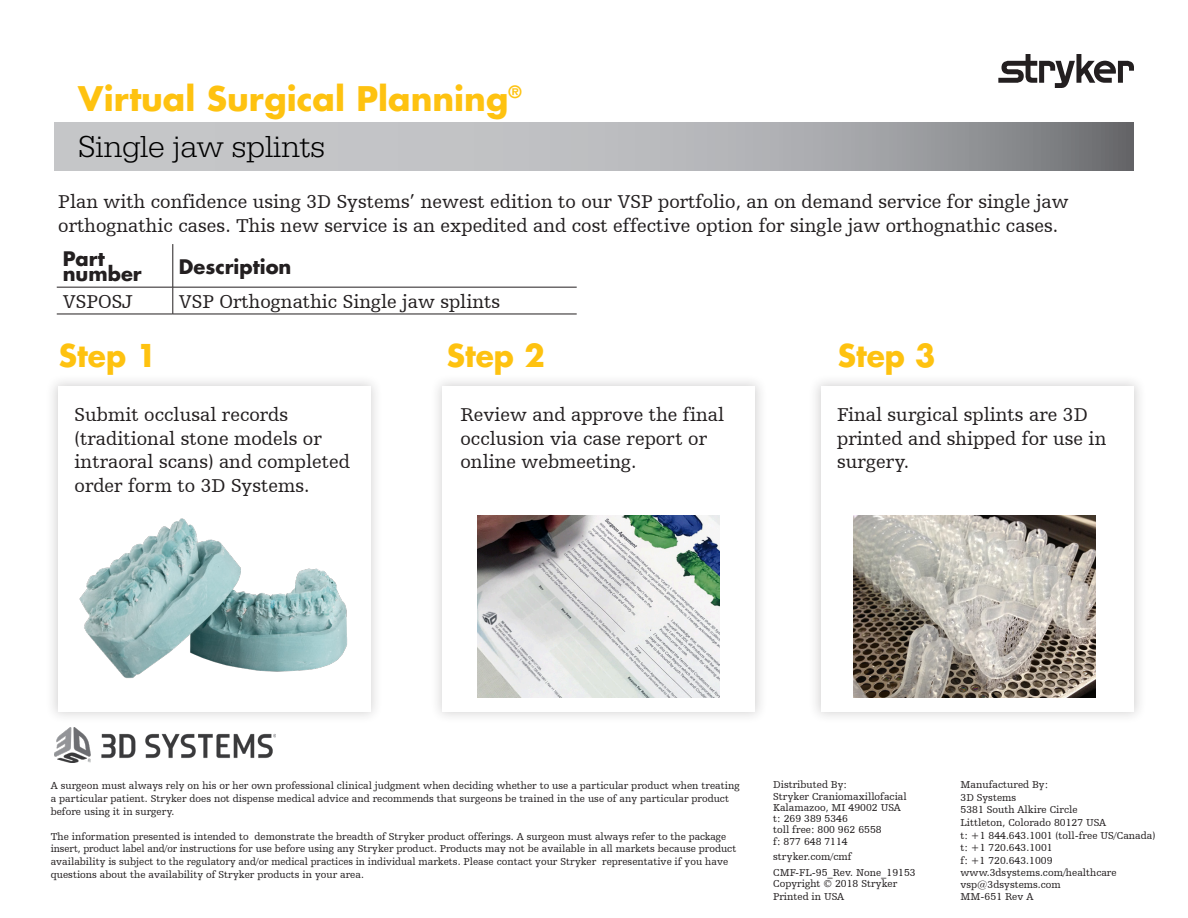
<style>
.page{position:relative;width:1188px;height:918px;background:#fff}
.page>*{position:absolute;margin:0;border:0;box-sizing:border-box;transform-origin:0 0}
.t1{font:700 33px "Futura For Stryker";color:#fec210}
.t2{font:300 31.5px "URW Egyptienne TOT";color:#000}
.t3{font:700 30.6px "Futura For Stryker";color:#fec210}
.copy{font:19.5px/23.4px "Humanist Slabserif 712 BT";color:#231f20}
.t4{font:700 19.5px/15px "Futura For Stryker";color:#231f20}
.t5{font:10.5px/12.6px "Humanist Slabserif 712 BT";color:#231f20}
</style>
<div class="page">
<svg style="left:54px;top:123px;width:1080px;height:47px;background:#b0b1b4"></svg>
<div style="left:45px;top:373px;width:338px;height:351px;background:#231f20;opacity:.2"></div>
<div style="left:58px;top:386px;width:313px;height:326px;background:#fff"></div>
<hr style="left:173px;top:244px;width:1px;height:43px;background:#231f20">
<hr style="left:57px;top:287px;width:116px;height:1px;background:#231f20">
<svg style="left:173px;top:288px;width:1px;height:26px"></svg>
<hr style="left:173px;top:287px;width:404px;height:1px;background:#231f20">
<hr style="left:57px;top:314px;width:116px;height:1px;background:#231f20">
<hr style="left:173px;top:314px;width:404px;height:1px;background:#231f20">
<div style="left:430px;top:373px;width:338px;height:351px;background:#231f20;opacity:.2"></div>
<div style="left:442px;top:386px;width:313px;height:326px;background:#fff"></div>
<div style="left:808px;top:373px;width:338px;height:351px;background:#231f20;opacity:.2"></div>
<div style="left:821px;top:386px;width:313px;height:326px;background:#fff"></div>
<svg style="left:998px;top:54px;width:136px;height:34px"></svg>
<img style="left:45px;top:418px;width:507px;height:345px">
<img style="left:478px;top:516px;width:242px;height:181px">
<img style="left:854px;top:516px;width:242px;height:181px">
<p class="t1" style="left:78px;top:77px;width:445px">Virtual Surgical Planning<sup>®</sup></p>
<p class="t2" style="left:78px;top:129px;width:249px">Single jaw splints</p>
<p class="copy" style="left:58px;top:189px;width:1012px;line-height:24px">Plan with confidence using 3D Systems’ newest edition to our VSP portfolio, an on demand service for single jaw orthognathic cases. This new service is an expedited and cost effective option for single jaw orthognathic cases.</p>
<p class="t4" style="left:63px;top:251px;width:81px">Part number</p>
<p class="t4" style="left:179px;top:259px;width:114px">Description</p>
<p class="copy" style="left:63px;top:289px;width:72px">VSPOSJ</p>
<p class="copy" style="left:179px;top:289px;width:323px">VSP Orthognathic Single jaw splints</p>
<p class="t3" style="left:59px;top:335px;width:99px">Step 1</p>
<p class="t3" style="left:447px;top:335px;width:99px">Step 2</p>
<p class="t3" style="left:838px;top:335px;width:99px">Step 3</p>
<p class="copy" style="left:75px;top:403px;width:277px">Submit occlusal records (traditional stone models or intraoral scans) and completed order form to 3D Systems.</p>
<p class="copy" style="left:461px;top:403px;width:265px">Review and approve the final occlusion via case report or online webmeeting.</p>
<p class="copy" style="left:837px;top:403px;width:271px">Final surgical splints are 3D printed and shipped for use in surgery.</p>
<p class="t5" style="left:51px;top:779px;width:691px">A surgeon must always rely on his or her own professional clinical judgment when deciding whether to use a particular product when treating a particular patient. Stryker does not dispense medical advice and recommends that surgeons be trained in the use of any particular product before using it in surgery.</p>
<p class="t5" style="left:51px;top:830px;width:687px">The information presented is intended to demonstrate the breadth of Stryker product offerings. A surgeon must always refer to the package insert, product label and/or instructions for use before using any Stryker product. Products may not be available in all markets because product availability is subject to the regulatory and/or medical practices in individual markets. Please contact your Stryker representative if you have questions about the availability of Stryker products in your area.</p>
<p class="t5" style="left:773px;top:778px;width:75px">Distributed By:</p>
<p class="t5" style="left:773px;top:790px;width:135px">Stryker Craniomaxillofacial</p>
<p class="t5" style="left:773px;top:801px;width:129px">Kalamazoo, MI 49002 USA</p>
<p class="t5" style="left:773px;top:812px;width:76px">t: 269 389 5346</p>
<p class="t5" style="left:773px;top:823px;width:110px">toll free: 800 962 6558</p>
<p class="t5" style="left:773px;top:835px;width:76px">f: 877 648 7114</p>
<p class="t5" style="left:773px;top:850px;width:80px">stryker.com/cmf</p>
<p class="t5" style="left:773px;top:866px;width:144px">CMF-FL-95_Rev. None_19153</p>
<p class="t5" style="left:773px;top:877px;width:125px">Copyright © 2018 Stryker</p>
<p class="t5" style="left:773px;top:890px;width:72px">Printed in USA</p>
<p class="t5" style="left:961px;top:778px;width:89px">Manufactured By:</p>
<p class="t5" style="left:961px;top:791px;width:57px">3D Systems</p>
<p class="t5" style="left:961px;top:804px;width:119px">5381 South Alkire Circle</p>
<p class="t5" style="left:961px;top:816px;width:147px">Littleton, Colorado 80127 USA</p>
<p class="t5" style="left:961px;top:829px;width:196px">t: +1 844.643.1001 (toll-free US/Canada)</p>
<p class="t5" style="left:961px;top:841px;width:94px">t: +1 720.643.1001</p>
<p class="t5" style="left:961px;top:854px;width:94px">f: +1 720.643.1009</p>
<p class="t5" style="left:961px;top:866px;width:158px">www.3dsystems.com/healthcare</p>
<p class="t5" style="left:961px;top:878px;width:102px">vsp@3dsystems.com</p>
<p class="t5" style="left:961px;top:891px;width:74px">MM-651 Rev A</p>
</div>
